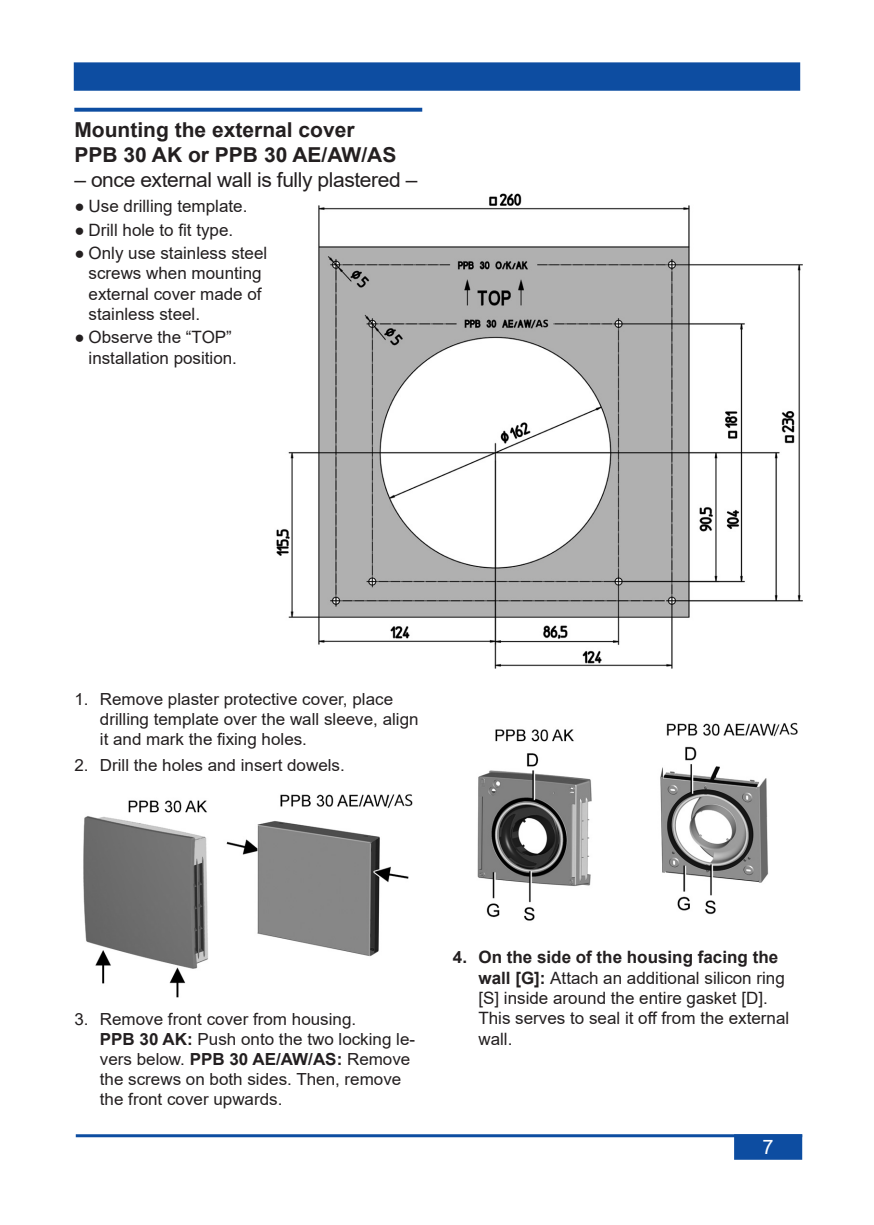
<style>
.page{position:relative;width:874px;height:1225px;background:#fff}
.page>*{position:absolute;margin:0;border:0;box-sizing:border-box;transform-origin:0 0}
.t1{font:700 20.6px/25.2px "Arial";color:#231f20}
.t2{font:20.6px "Arial";letter-spacing:-.02em;color:#231f20}
.t3{font:20px "Arial";color:#fff}
.t4{font:17px/20.4px "Arial";color:#231f20}
.t5{font:16.6px/20px "Arial";color:#231f20}
.s1{font-weight:700}
</style>
<div class="page">
<div style="left:75px;top:63px;width:723px;height:27px;background:#0d4da1"></div>
<div style="left:74px;top:62px;width:725px;height:29px;border:2px solid #0d4da1"></div>
<hr style="left:76px;top:1134px;width:725px;height:3px;background:#0d4da1">
<div style="left:734px;top:1135px;width:66px;height:23px;background:#0d4da1"></div>
<div style="left:733px;top:1134px;width:68px;height:25px;border:2px solid #0d4da1"></div>
<svg style="left:74px;top:108px;width:348px;height:4px"></svg>
<img style="left:83px;top:794px;width:330px;height:204px">
<img style="left:477px;top:722px;width:320px;height:199px">
<img style="left:276px;top:193px;width:525px;height:475px">
<p class="t1" style="left:74px;top:117px;width:323px">Mounting the external cover<br>PPB 30 AK or PPB 30 AE/AW/AS</p>
<p class="t2" style="left:74px;top:165px;width:344px">– once external wall is fully plastered –</p>
<p class="t4" style="left:74px;top:196px;width:174px">● Use drilling template.</p>
<p class="t4" style="left:74px;top:219px;width:160px">● Drill hole to fit type.</p>
<p class="t4" style="left:88px;top:243px;width:180px;text-indent:-14px">● Only use stainless steel screws when mounting external cover made of stainless steel.</p>
<p class="t4" style="left:74px;top:327px;width:164px;text-align:right">● Observe the “TOP” installation position.</p>
<p class="t5" style="left:100px;top:689px;width:320px;text-indent:-26px">1. Remove plaster protective cover, place drilling template over the wall sleeve, align it and mark the fixing holes.</p>
<p class="t5" style="left:74px;top:754px;width:272px">2. Drill the holes and insert dowels.</p>
<p class="t5" style="left:100px;top:1009px;width:316px;text-indent:-26px">3. Remove front cover from housing.<br><span class="s1">PPB 30 AK:</span> Push onto the two locking le&shy;vers below. <span class="s1">PPB 30 AE/AW/AS:</span> Remove the screws on both sides. Then, remove the front cover upwards.</p>
<p class="t4" style="left:478px;top:947px;width:312px;text-indent:-26px"><span class="s1">4. On the side of the housing facing the wall [G]:</span> Attach an additional silicon ring [S] inside around the entire gasket [D].<br>This serves to seal it off from the external wall.</p>
<p class="t3" style="left:762px;top:1133px;width:13px">7</p>
</div>
